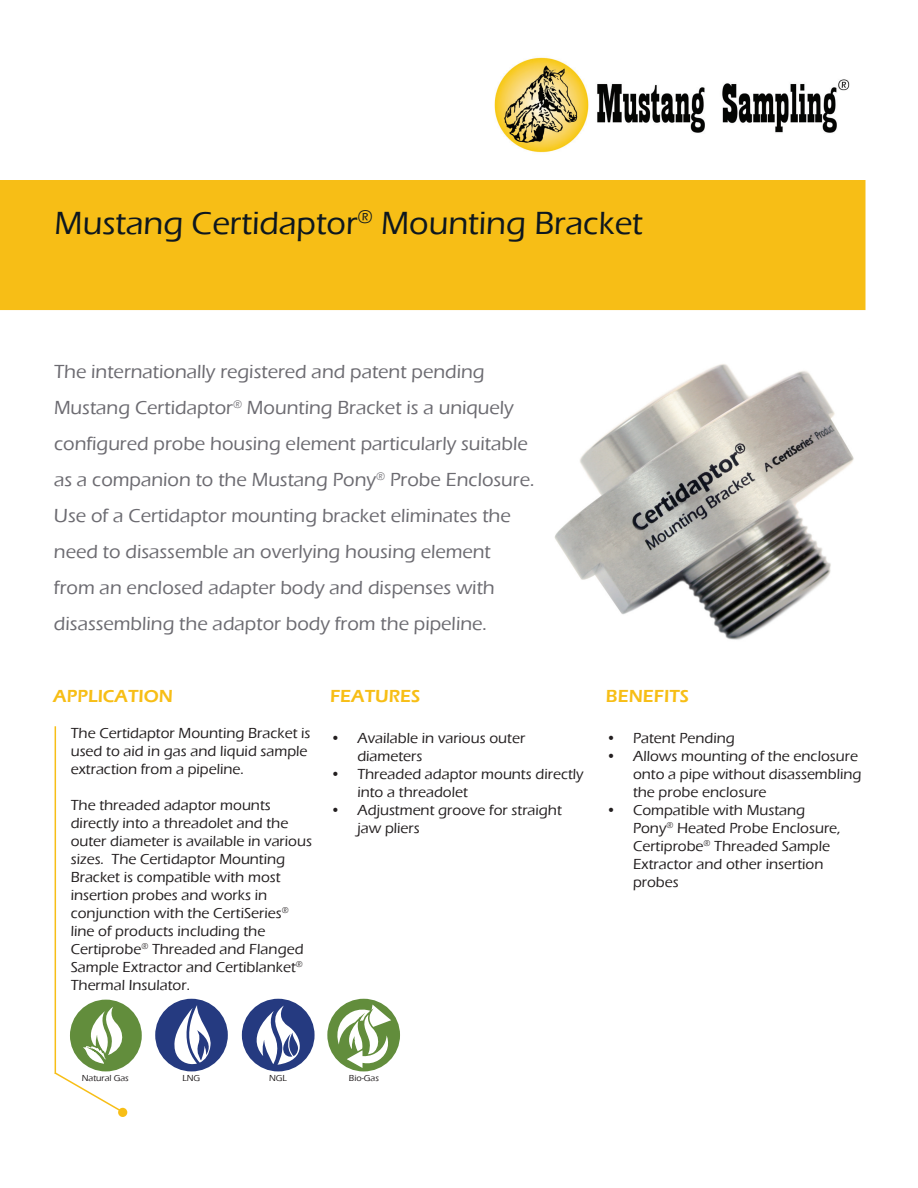
<style>
.page{position:relative;width:918px;height:1188px;background:#fff}
.page>*{position:absolute;margin:0;border:0;box-sizing:border-box;transform-origin:0 0}
.t1{font:500 33px "Eras ITC";color:#0d171f}
.t2{font:500 19.5px/36px "Eras ITC";color:#6c6b71}
.t3{font:600 18px "Eras ITC";color:#f7be16}
.t4{font:500 15px/18px "Eras ITC";color:#231f20}
.t5{font:500 9px "Eras ITC";color:#231f20}
</style>
<div class="page">
<img style="left:494px;top:57px;width:356px;height:96px">
<img style="left:554px;top:364px;width:300px;height:276px">
<hr style="left:55px;top:726px;width:1px;height:348px;background:#f7be16">
<div style="left:118px;top:1108px;width:9px;height:9px;background:#f7be16;border-radius:50%"></div>
<div style="left:1px;top:181px;width:864px;height:128px;background:#f7be16"></div>
<div style="left:0;top:180px;width:866px;height:130px;border:2px solid #f7be16"></div>
<div style="left:70px;top:1000px;width:72px;height:71px;background:#628d3c;border-radius:50%"></div>
<svg style="left:54px;top:1007px;width:72px;height:107px"></svg>
<div style="left:155px;top:999px;width:73px;height:72px;background:#253a80;border-radius:50%"></div>
<svg style="left:174px;top:1005px;width:41px;height:59px"></svg>
<div style="left:242px;top:999px;width:73px;height:72px;background:#253a80;border-radius:50%"></div>
<svg style="left:244px;top:1005px;width:65px;height:60px"></svg>
<div style="left:327px;top:999px;width:73px;height:72px;background:#628d3c;border-radius:50%"></div>
<svg style="left:334px;top:1005px;width:58px;height:67px"></svg>
<h1 class="t1" style="left:55px;top:205px;width:590px">Mustang Certidaptor<sup>®</sup> Mounting Bracket</h1>
<p class="t2" style="left:54px;top:354px;width:482px">The internationally registered and patent pending Mustang Certidaptor<sup>®</sup> Mounting Bracket is a uniquely configured probe housing element particularly suitable as a companion to the Mustang Pony<sup>®</sup> Probe Enclosure.<br>Use of a Certidaptor mounting bracket eliminates the need to disassemble an overlying housing element from an enclosed adapter body and dispenses with disassembling the adaptor body from the pipeline.</p>
<p class="t3" style="left:53px;top:686px;width:121px">APPLICATION</p>
<p class="t4" style="left:71px;top:724px;width:241px">The Certidaptor Mounting Bracket is used to aid in gas and liquid sample extraction from a pipeline.</p>
<p class="t4" style="left:71px;top:796px;width:243px">The threaded adaptor mounts directly into a threadolet and the outer diameter is available in various sizes. The Certidaptor Mounting<br>Bracket is compatible with most insertion probes and works in conjunction with the CertiSeries<sup>® </sup>line of products including the<br>Certiprobe<sup>®</sup> Threaded and Flanged<br>Sample Extractor and Certiblanket<sup>®<br></sup>Thermal Insulator.</p>
<p class="t3" style="left:330px;top:686px;width:92px">FEATURES</p>
<p class="t3" style="left:606px;top:686px;width:85px">BENEFITS</p>
<p class="t4" style="left:357px;top:729px;width:169px;text-indent:-27px">• Available in various outer diameters</p>
<p class="t4" style="left:357px;top:765px;width:228px;text-indent:-27px">• Threaded adaptor mounts directly into a threadolet</p>
<p class="t4" style="left:357px;top:801px;width:206px;text-indent:-27px">• Adjustment groove for straight jaw pliers</p>
<p class="t4" style="left:606px;top:729px;width:131px">• Patent Pending</p>
<p class="t4" style="left:633px;top:747px;width:230px;text-indent:-27px">• Allows mounting of the enclosure onto a pipe without disassembling the probe enclosure</p>
<p class="t4" style="left:633px;top:801px;width:209px;text-indent:-27px">• Compatible with Mustang<br>Pony<sup>®</sup> Heated Probe Enclosure,<br>Certiprobe<sup>®</sup> Threaded Sample<br>Extractor and other insertion probes</p>
<p class="t5" style="left:82px;top:1073px;width:49px">Natural Gas</p>
<p class="t5" style="left:182px;top:1073px;width:19px">LNG</p>
<p class="t5" style="left:269px;top:1073px;width:19px">NGL</p>
<p class="t5" style="left:349px;top:1073px;width:32px">Bio-Gas</p>
</div>
